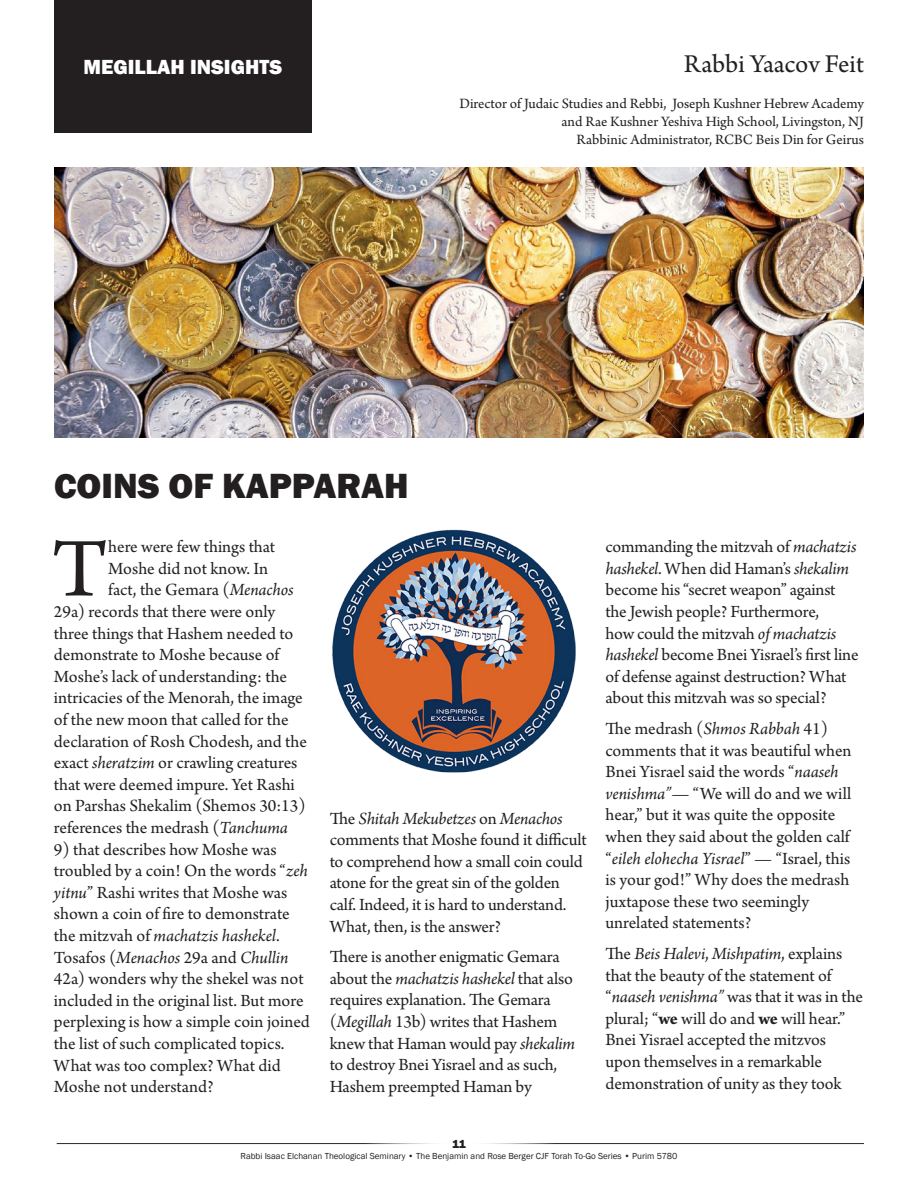
<style>
.page{position:relative;width:918px;height:1188px;background:#fff}
.page>*{position:absolute;margin:0;border:0;box-sizing:border-box;transform-origin:0 0}
.t1{font:87.9px "Arno Pro";color:#231f20}
.t2{font:800 36px "Franklin Gothic";color:#231f20}
.t3{font:27px "Arno Pro";letter-spacing:-.005em;color:#231f20}
.t4{font:800 21px "Franklin Gothic";color:#fff}
.t5{font:18px/21.6px "Arno Pro";letter-spacing:-.005em;color:#231f20}
.t6{font:15px/18px "Arno Pro";color:#231f20;text-align:right}
.t7{font:800 12px "Franklin Gothic";color:#231f20}
.t8{font:9px "Franklin Gothic";color:#231f20}
.s1{font-style:italic}
.s2{font-weight:700}
</style>
<div class="page">
<hr style="left:465px;top:1143px;width:399px;height:1px;background:#231f20">
<hr style="left:57px;top:1143px;width:398px;height:1px;background:#231f20">
<div style="left:54px;top:1px;width:258px;height:132px;background:#231f20"></div>
<img style="left:54px;top:168px;width:810px;height:270px">
<img style="left:332px;top:529px;width:244px;height:244px">
<p class="t4" style="left:83px;top:54px;width:200px">MEGILLAH INSIGHTS</p>
<h3 class="t3" style="left:684px;top:49px;width:182px">Rabbi Yaacov Feit</h3>
<p class="t6" style="left:459px;top:96px;width:406px">Director of Judaic Studies and Rebbi, Joseph Kushner Hebrew Academy and Rae Kushner Yeshiva High School, Livingston, NJ<br>Rabbinic Administrator, RCBC Beis Din for Geirus</p>
<h2 class="t2" style="left:54px;top:463px;width:356px">COINS OF KAPPARAH</h2>
<h1 class="t1" style="left:52px;top:519px;width:58px">T</h1>
<p class="t5" style="left:108px;top:537px;width:168px">here were few things that</p>
<p class="t5" style="left:108px;top:559px;width:161px">Moshe did not know. In</p>
<p class="t5" style="left:108px;top:580px;width:187px">fact, the Gemara (<span class="s1">Menachos</span></p>
<p class="t5" style="left:54px;top:602px;width:223px">29a) records that there were only</p>
<p class="t5" style="left:54px;top:623px;width:241px">three things that Hashem needed to</p>
<p class="t5" style="left:54px;top:645px;width:227px">demonstrate to Moshe because of</p>
<p class="t5" style="left:54px;top:667px;width:235px">Moshe’s lack of understanding: the</p>
<p class="t5" style="left:54px;top:688px;width:250px">intricacies of the Menorah, the image</p>
<p class="t5" style="left:54px;top:710px;width:236px">of the new moon that called for the</p>
<p class="t5" style="left:54px;top:731px;width:255px">declaration of Rosh Chodesh, and the</p>
<p class="t5" style="left:54px;top:753px;width:245px">exact <span class="s1">sheratzim</span> or crawling creatures</p>
<p class="t5" style="left:54px;top:775px;width:242px">that were deemed impure. Yet Rashi</p>
<p class="t5" style="left:54px;top:796px;width:253px">on Parshas Shekalim (Shemos 30:13)</p>
<p class="t5" style="left:54px;top:818px;width:235px">references the medrash (<span class="s1">Tanchuma</span></p>
<p class="t5" style="left:54px;top:839px;width:257px">9) that describes how Moshe was troubled by a coin! On the words “<span class="s1">zeh yitnu</span>” Rashi writes that Moshe was shown a coin of fire to demonstrate the mitzvah of <span class="s1">machatzis hashekel</span>.<br>Tosafos (<span class="s1">Menachos</span> 29a and <span class="s1">Chullin </span>42a) wonders why the shekel was not included in the original list. But more perplexing is how a simple coin joined the list of such complicated topics.<br>What was too complex? What did Moshe not understand?</p>
<p class="t5" style="left:330px;top:808px;width:258px">The <span class="s1">Shitah Mekubetzes</span> on <span class="s1">Menachos </span>comments that Moshe found it difficult to comprehend how a small coin could atone for the great sin of the golden calf. Indeed, it is hard to understand.<br>What, then, is the answer?</p>
<p class="t5" style="left:330px;top:947px;width:247px">There is another enigmatic Gemara about the <span class="s1">machatzis hashekel</span> that also requires explanation. The Gemara (<span class="s1">Megillah</span> 13b) writes that Hashem knew that Haman would pay <span class="s1">shekalim </span>to destroy Bnei Yisrael and as such, Hashem preempted Haman by</p>
<p class="t5" style="left:605px;top:537px;width:255px">commanding the mitzvah of <span class="s1">machatzis hashekel</span>. When did Haman’s <span class="s1">shekalim </span>become his “secret weapon” against the Jewish people? Furthermore,<br>how could the mitzvah <span class="s1">of machatzis hashekel</span> become Bnei Yisrael’s first line of defense against destruction? What about this mitzvah was so special?</p>
<p class="t5" style="left:605px;top:719px;width:248px">The medrash (<span class="s1">Shmos Rabbah</span> 41) comments that it was beautiful when Bnei Yisrael said the words “<span class="s1">naaseh venishma”</span>— “We will do and we will hear,” but it was quite the opposite when they said about the golden calf “<span class="s1">eileh elohecha Yisrael</span>” — “Israel, this is your god!” Why does the medrash juxtapose these two seemingly unrelated statements?</p>
<p class="t5" style="left:605px;top:944px;width:259px">The <span class="s1">Beis Halevi</span>, <span class="s1">Mishpatim</span>, explains that the beauty of the statement of “<span class="s1">naaseh venishma”</span> was that it was in the plural; “<span class="s2">we</span> will do and <span class="s2">we</span> will hear.” Bnei Yisrael accepted the mitzvos upon themselves in a remarkable demonstration of unity as they took</p>
<p class="t7" style="left:452px;top:1137px;width:15px">11</p>
<p class="t8" style="left:240px;top:1151px;width:439px">Rabbi Isaac Elchanan Theological Seminary • The Benjamin and Rose Berger CJF Torah To-Go Series • Purim 5780</p>
</div>
